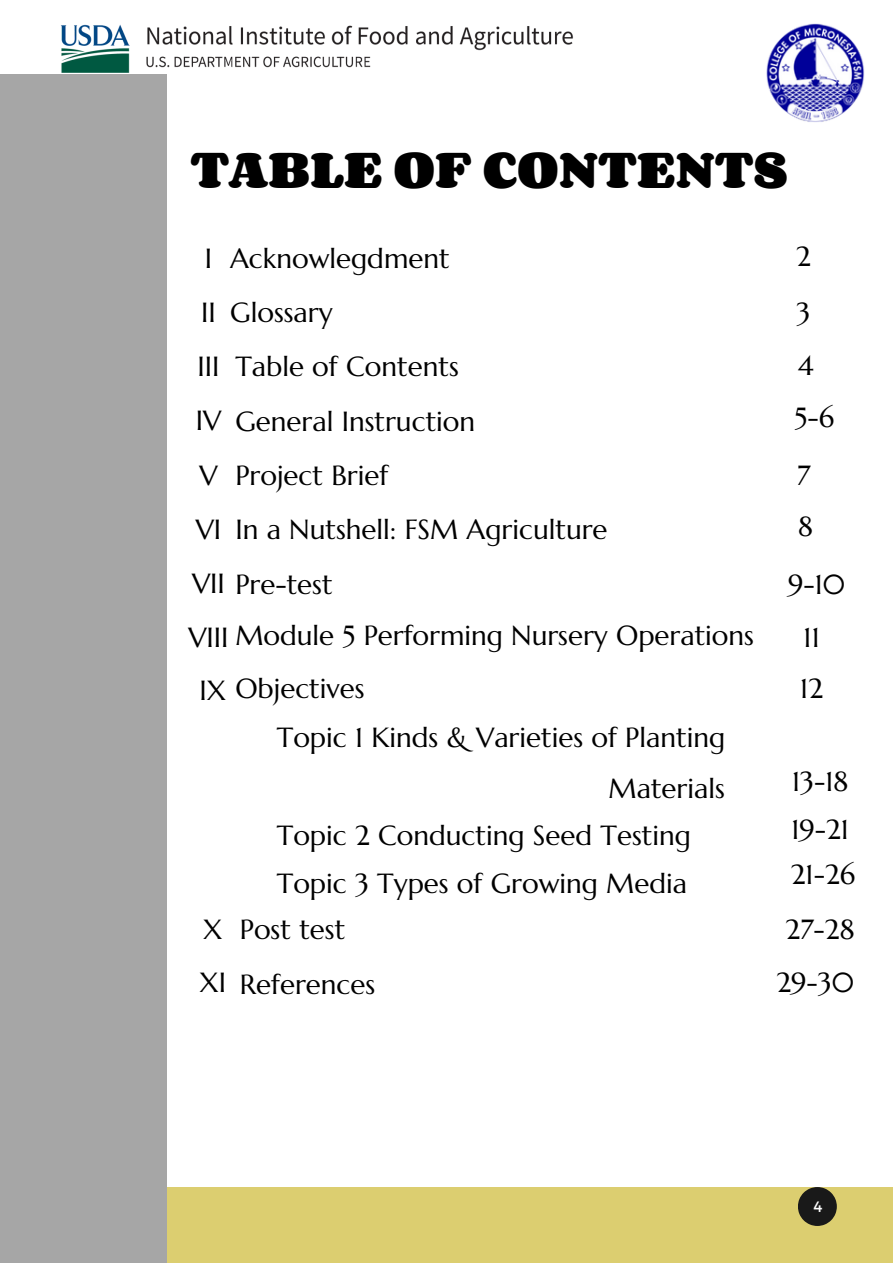
<style>
.page{position:relative;width:893px;height:1264px;background:#fff}
.page>*{position:absolute;margin:0;border:0;box-sizing:border-box;transform-origin:0 0}
.t1{font:700 45px "Corben";color:#000}
.t2{font:27.6px/54px "Marcellus";color:#000}
.t3{font:15px "Montserrat";color:#fff}
</style>
<div class="page">
<div style="left:0;top:1186px;width:892px;height:76px;background:#dcce70"></div>
<svg style="left:797px;top:1186px;width:39px;height:39px"></svg>
<div style="left:0;top:74px;width:167px;height:1188px;background:#a6a6a6"></div>
<img style="left:61px;top:25px;width:512px;height:48px">
<img style="left:766px;top:23px;width:99px;height:99px">
<h1 class="t1" style="left:191px;top:146px;width:598px">TABLE OF CONTENTS</h1>
<p class="t2" style="left:197px;top:231px;width:263px">I Acknowlegdment<br>II Glossary<br>III Table of Contents</p>
<p class="t2" style="left:796px;top:228px;width:16px;line-height:56.2px">2<br>3</p>
<p class="t2" style="left:797px;top:339px;width:17px">4</p>
<p class="t2" style="left:196px;top:394px;width:281px">IV General Instruction</p>
<p class="t2" style="left:794px;top:390px;width:41px">5-6</p>
<p class="t2" style="left:199px;top:448px;width:190px">V Project Brief</p>
<p class="t2" style="left:796px;top:448px;width:15px">7</p>
<p class="t2" style="left:196px;top:502px;width:413px">VI In a Nutshell: FSM Agriculture</p>
<p class="t2" style="left:798px;top:499px;width:16px">8</p>
<p class="t2" style="left:188px;top:559px;width:567px;line-height:50.8px">VII Pre-test<br>VIII Module 5 Performing Nursery Operations</p>
<p class="t2" style="left:788px;top:558px;width:59px;line-height:52.9px;text-align:center">9-10<br>11</p>
<p class="t2" style="left:200px;top:661px;width:166px">IX Objectives</p>
<p class="t2" style="left:800px;top:661px;width:24px">12</p>
<p class="t2" style="left:277px;top:711px;width:450px;line-height:50.8px;text-align:right">Topic 1 Kinds &amp; Varieties of Planting<br>Materials</p>
<p class="t2" style="left:277px;top:811px;width:415px;line-height:47.8px">Topic 2 Conducting Seed Testing<br>Topic 3 Types of Growing Media</p>
<p class="t2" style="left:791px;top:757px;width:59px;line-height:48.4px">13-18<br>19-21</p>
<p class="t2" style="left:790px;top:847px;width:66px">21-26</p>
<p class="t2" style="left:203px;top:902px;width:143px">X Post test</p>
<p class="t2" style="left:785px;top:902px;width:71px">27-28</p>
<p class="t2" style="left:200px;top:957px;width:177px">XI References</p>
<p class="t2" style="left:776px;top:955px;width:79px">29-30</p>
<p class="t3" style="left:813px;top:1196px;width:10px">4</p>
</div>
